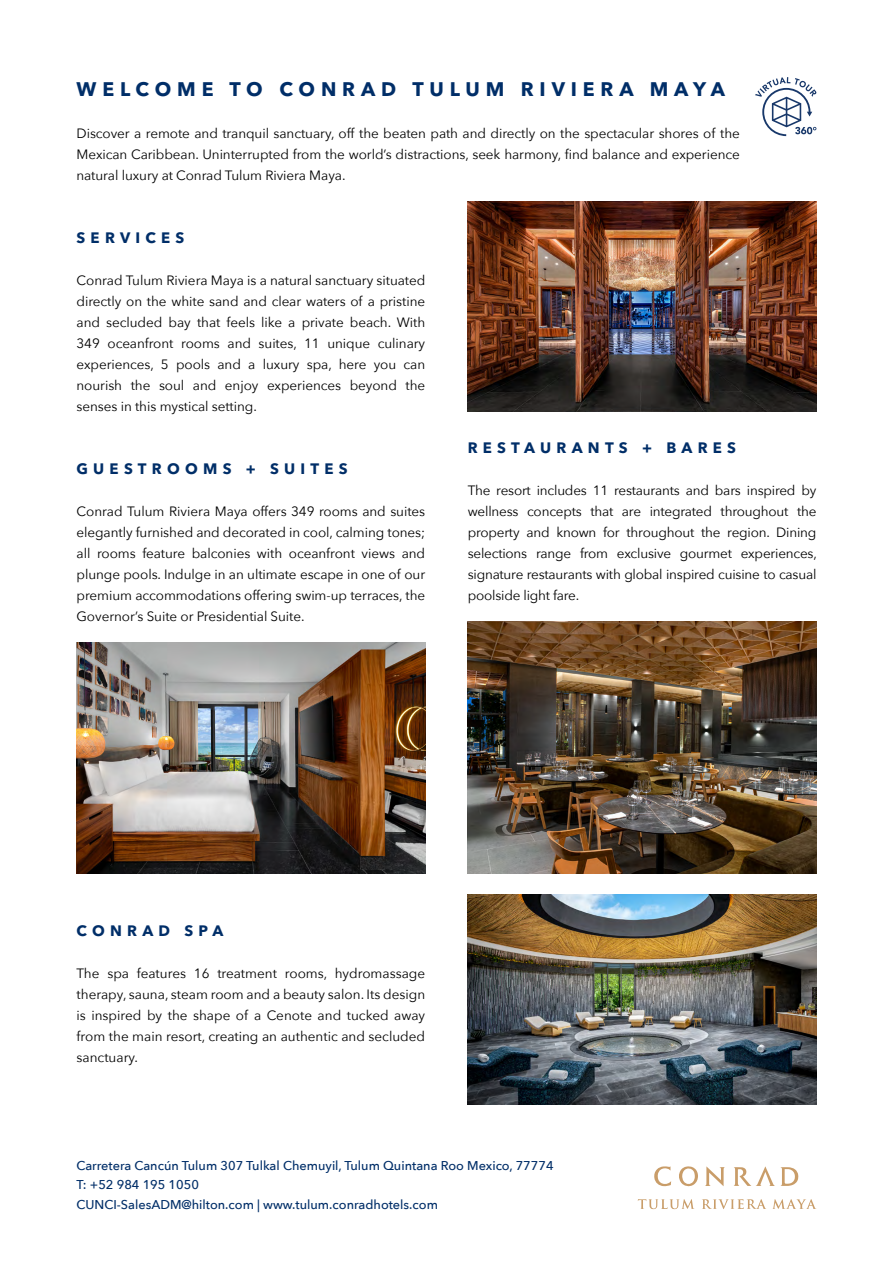
<style>
.page{position:relative;width:893px;height:1263px;background:#fff}
.page>*{position:absolute;margin:0;border:0;box-sizing:border-box;transform-origin:0 0}
.t1{font:700 19.5px "Avenir Next LT Pro";letter-spacing:.3em;color:#002e68}
.t2{font:700 15px "Avenir Next LT Pro";letter-spacing:.35em;color:#002e68}
.t3{font:13.5px/21px "Avenir Next";letter-spacing:-.005em;color:#000;text-align:justify}
.t4{font:500 12.75px/19.5px "Avenir Next";color:#002e68}
</style>
<div class="page">
<img style="left:468px;top:201px;width:348px;height:210px">
<img style="left:77px;top:642px;width:348px;height:231px">
<img style="left:468px;top:621px;width:348px;height:252px">
<svg style="left:679px;top:1166px;width:19px;height:21px"></svg>
<svg style="left:705px;top:1166px;width:20px;height:20px"></svg>
<svg style="left:654px;top:1166px;width:17px;height:20px"></svg>
<svg style="left:734px;top:1166px;width:64px;height:20px"></svg>
<svg style="left:772px;top:1199px;width:44px;height:10px"></svg>
<svg style="left:638px;top:1199px;width:57px;height:10px"></svg>
<svg style="left:702px;top:1199px;width:64px;height:10px"></svg>
<img style="left:468px;top:894px;width:348px;height:210px">
<svg style="left:755px;top:77px;width:61px;height:59px"></svg>
<h1 class="t1" style="left:77px;top:77px;width:650px">WELCOME TO CONRAD TULUM RIVIERA MAYA</h1>
<p class="t3" style="left:77px;top:122px;width:665px">Discover a remote and tranquil sanctuary, off the beaten path and directly on the spectacular shores of the Mexican Caribbean. Uninterrupted from the world’s distractions, seek harmony, find balance and experience natural luxury at Conrad Tulum Riviera Maya.</p>
<p class="t2" style="left:77px;top:229px;width:109px">SERVICES</p>
<p class="t3" style="left:77px;top:269px;width:350px">Conrad Tulum Riviera Maya is a natural sanctuary situated directly on the white sand and clear waters of a pristine and secluded bay that feels like a private beach. With 349 oceanfront rooms and suites, 11 unique culinary experiences, 5 pools and a luxury spa, here you can nourish the soul and enjoy experiences beyond the senses in this mystical setting.</p>
<p class="t2" style="left:77px;top:460px;width:273px">GUESTROOMS + SUITES</p>
<p class="t3" style="left:77px;top:500px;width:350px">Conrad Tulum Riviera Maya offers 349 rooms and suites elegantly furnished and decorated in cool, calming tones; all rooms feature balconies with oceanfront views and plunge pools. Indulge in an ultimate escape in one of our premium accommodations offering swim-up terraces, the Governor’s Suite or Presidential Suite.</p>
<p class="t2" style="left:468px;top:439px;width:270px">RESTAURANTS + BARES</p>
<p class="t3" style="left:468px;top:479px;width:351px">The resort includes 11 restaurants and bars inspired by wellness concepts that are integrated throughout the property and known for throughout the region. Dining selections range from exclusive gourmet experiences, signature restaurants with global inspired cuisine to casual poolside light fare.</p>
<p class="t2" style="left:77px;top:922px;width:148px">CONRAD SPA</p>
<p class="t3" style="left:77px;top:962px;width:350px">The spa features 16 treatment rooms, hydromassage therapy, sauna, steam room and a beauty salon. Its design is inspired by the shape of a Cenote and tucked away from the main resort, creating an authentic and secluded sanctuary.</p>
<p class="t4" style="left:77px;top:1155px;width:479px">Carretera Cancún Tulum 307 Tulkal Chemuyil, Tulum Quintana Roo Mexico, 77774<br>T: +52 984 195 1050<br>CUNCI-SalesADM@hilton.com | www.tulum.conradhotels.com</p>
</div>
